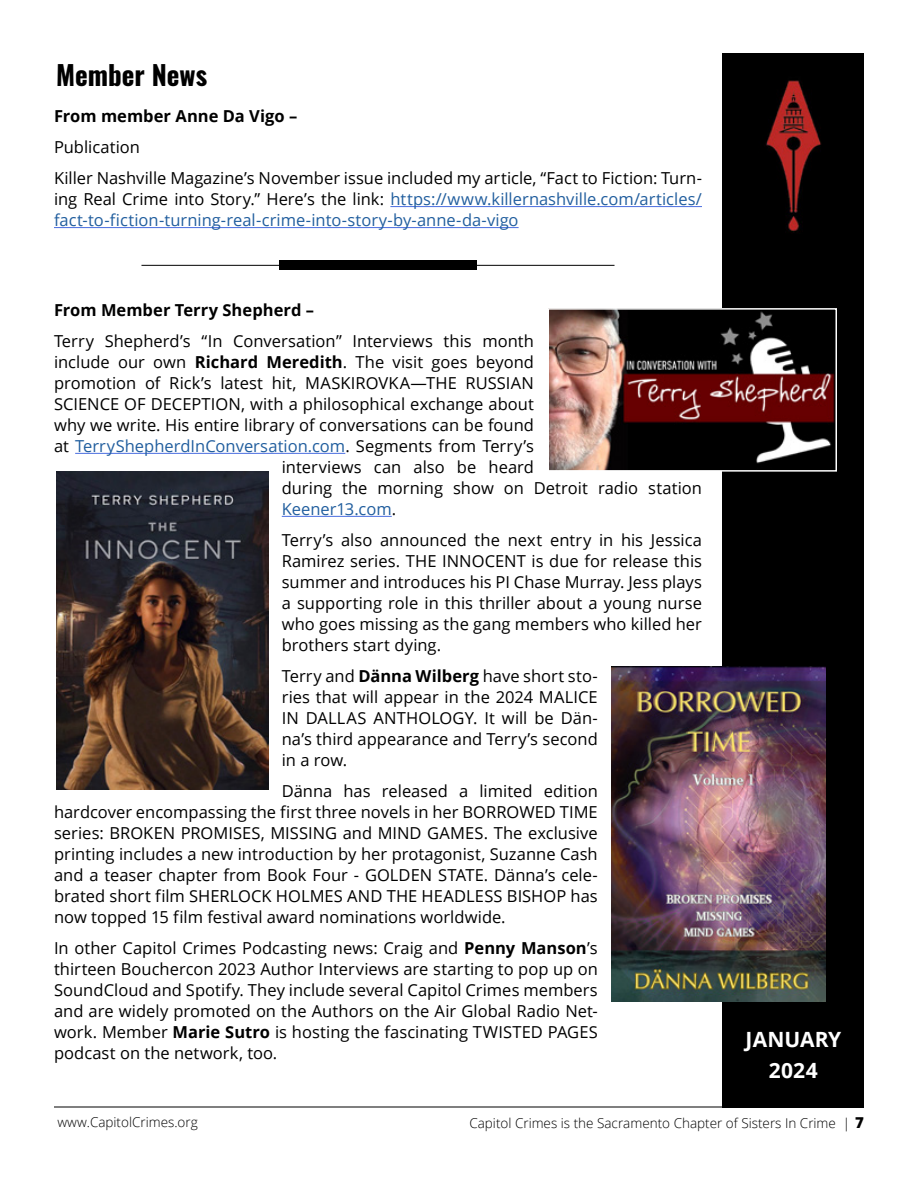
<style>
.page{position:relative;width:918px;height:1188px;background:#fff}
.page>*{position:absolute;margin:0;border:0;box-sizing:border-box;transform-origin:0 0}
.t1{font:27px "Oswald";color:#000}
.t2{font:700 21px/31px "Open Sans";letter-spacing:.01em;color:#fff;text-align:center}
.t3{font:16.5px/21px "Open Sans";color:#000;text-align:justify}
.t4{font:16.5px/21px "Open Sans";color:#215e9e}
.t5{font:700 16.5px "Open Sans";color:#000}
.t6{font:300 13.5px "Open Sans";color:#000}
.s1{color:#000}
.s2{font-weight:700}
.s3{font-weight:800;font-size:15px}
</style>
<div class="page">
<hr style="left:54px;top:1107px;width:810px;height:1px;background:#000">
<div style="left:723px;top:54px;width:141px;height:1053px;background:#000"></div>
<img style="left:766px;top:80px;width:55px;height:152px">
<hr style="left:75px;top:453px;width:270px;height:1px;background:#4a6ee0">
<hr style="left:282px;top:516px;width:110px;height:1px;background:#4a6ee0">
<hr style="left:390px;top:206px;width:312px;height:1px;background:#4a6ee0">
<hr style="left:54px;top:227px;width:465px;height:1px;background:#4a6ee0">
<img style="left:551px;top:311px;width:283px;height:158px">
<div style="left:548px;top:308px;width:289px;height:164px;border:2px solid #fff"></div>
<img style="left:611px;top:666px;width:214px;height:335px">
<img style="left:56px;top:472px;width:212px;height:318px">
<hr style="left:141px;top:265px;width:474px;height:1px;background:#000">
<div style="left:279px;top:260px;width:198px;height:10px;background:#000"></div>
<h1 class="t1" style="left:56px;top:51px;width:153px">Member News</h1>
<p class="t5" style="left:54px;top:105px;width:245px">From member Anne Da Vigo –</p>
<p class="t3" style="left:54px;top:131px;width:650px;line-height:31px">Publication<br>Killer Nashville Magazine’s November issue included my article, “Fact to Fiction: Turn-</p>
<p class="t4" style="left:54px;top:188px;width:649px"><span class="s1">ing Real Crime into Story.” Here’s the link:</span> https://www.killernashville.com/articles/ fact-to-fiction-turning-real-crime-into-story-by-anne-da-vigo</p>
<p class="t5" style="left:54px;top:298px;width:262px">From Member Terry Shepherd –</p>
<p class="t3" style="left:54px;top:330px;width:481px">Terry Shepherd’s “In Conversation” Interviews this month</p>
<p class="t3" style="left:54px;top:351px;width:482px">include our own <span class="s2">Richard Meredith</span>. The visit goes beyond</p>
<p class="t3" style="left:54px;top:372px;width:482px">promotion of Rick’s latest hit, MASKIROVKA—THE RUSSIAN</p>
<p class="t3" style="left:54px;top:393px;width:482px">SCIENCE OF DECEPTION, with a philosophical exchange about</p>
<p class="t3" style="left:54px;top:414px;width:482px">why we write. His entire library of conversations can be found</p>
<p class="t4" style="left:54px;top:435px;width:481px"><span class="s1">at</span> TerryShepherdInConversation.com<span class="s1">. Segments from Terry’s</span></p>
<p class="t3" style="left:282px;top:456px;width:254px">interviews can also be heard</p>
<p class="t3" style="left:282px;top:477px;width:422px">during the morning show on Detroit radio station</p>
<p class="t4" style="left:282px;top:498px;width:116px">Keener13.com<span class="s1">.</span></p>
<p class="t3" style="left:282px;top:529px;width:422px">Terry’s also announced the next entry in his Jessica Ramirez series. THE INNOCENT is due for release this summer and introduces his PI Chase Murray. Jess plays a supporting role in this thriller about a young nurse who goes missing as the gang members who killed her brothers start dying.</p>
<p class="t3" style="left:282px;top:665px;width:318px">Terry and <span class="s2">Dänna Wilberg</span> have short sto&shy;ries that will appear in the 2024 MALICE IN DALLAS ANTHOLOGY. It will be Dän&shy;na’s third appearance and Terry’s second in a row.</p>
<p class="t3" style="left:54px;top:780px;width:545px;text-indent:228px">Dänna has released a limited edition hardcover encompassing the first three novels in her BORROWED TIME series: BROKEN PROMISES, MISSING and MIND GAMES. The exclusive printing includes a new introduction by her protagonist, Suzanne Cash and a teaser chapter from Book Four - GOLDEN STATE. Dänna’s cele&shy;brated short film SHERLOCK HOLMES AND THE HEADLESS BISHOP has now topped 15 film festival award nominations worldwide.</p>
<p class="t3" style="left:54px;top:937px;width:545px">In other Capitol Crimes Podcasting news: Craig and <span class="s2">Penny Manson</span>’s thirteen Bouchercon 2023 Author Interviews are starting to pop up on SoundCloud and Spotify. They include several Capitol Crimes members and are widely promoted on the Authors on the Air Global Radio Net&shy;work. Member <span class="s2">Marie Sutro</span> is hosting the fascinating TWISTED PAGES podcast on the network, too.</p>
<p class="t2" style="left:745px;top:1024px;width:97px">JANUARY<br>2024</p>
<p class="t6" style="left:58px;top:1113px;width:142px">www.CapitolCrimes.org</p>
<p class="t6" style="left:469px;top:1114px;width:396px">Capitol Crimes is the Sacramento Chapter of Sisters In Crime | <span class="s3">7</span></p>
</div>
